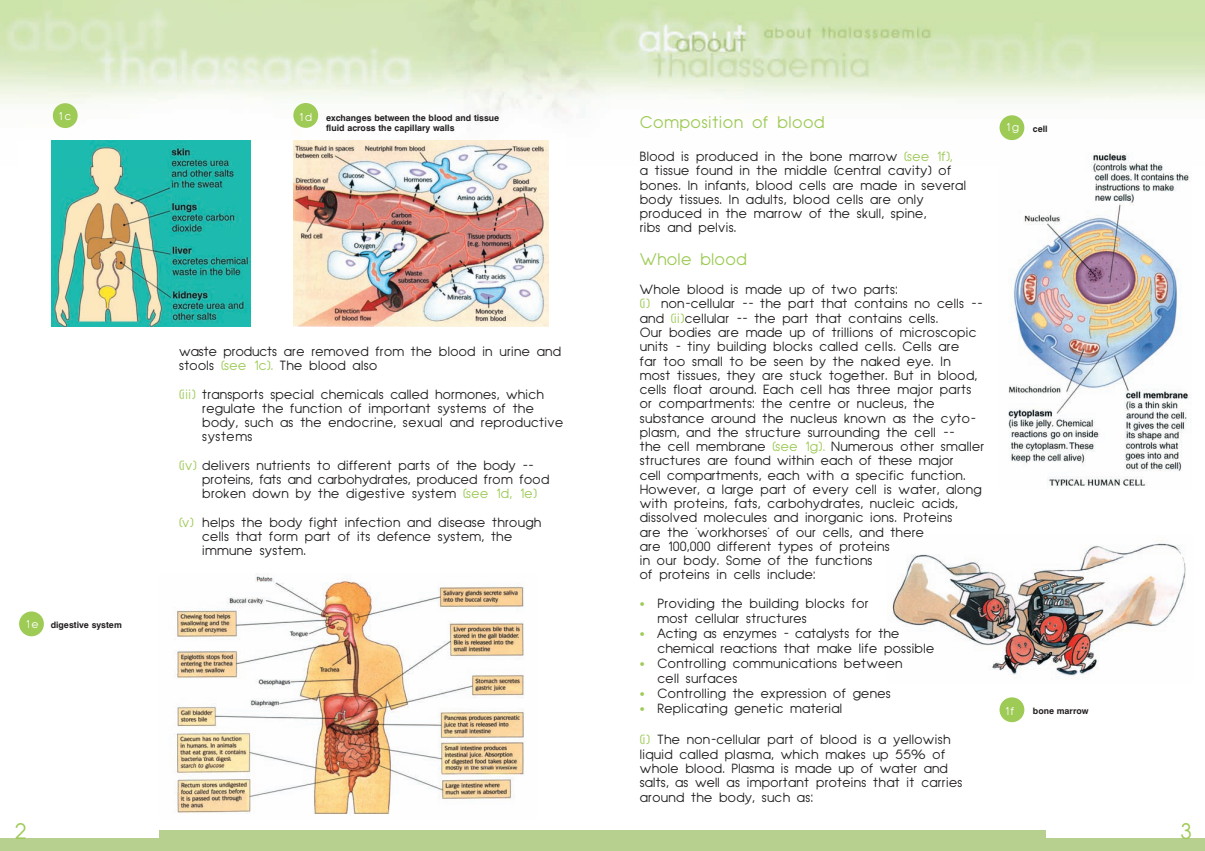
<style>
.page{position:relative;width:1205px;height:851px;background:#fff}
.page>*{position:absolute;margin:0;border:0;box-sizing:border-box;transform-origin:0 0}
.t1{font:20px "UB Front Normal";color:#9eca56}
.t2{font:15px "UB Front Normal";letter-spacing:.015em;color:#9eca56}
.t3{font:11.88px/14.2px "UB Front Normal";color:#231f20}
.t4{font:11.88px "UB Front Normal";letter-spacing:-.02em;color:#231f20}
.t5{font:10px "UB Front Normal";letter-spacing:.21em;color:#fff}
.t6{font:700 8.75px/10.5px "Mg Helvetica";color:#231f20}
.s1{font-family:"UB Front Normal";font-weight:400;font-size:10px;color:#fff}
.s2{color:#9eca56}
.s3{font-family:"Art Futur";font-weight:500;font-size:15px;color:#9eca56}
</style>
<div class="page">
<img style="left:892px;top:540px;width:294px;height:136px">
<img style="left:0;top:0;width:1204px;height:141px">
<div style="left:0;top:838px;width:1204px;height:12px;background:#b7cf8f"></div>
<div style="left:159px;top:830px;width:886px;height:8px;background:#b7cf8f"></div>
<div style="left:293px;top:103px;width:25px;height:25px;background:#9eca56;border-radius:50%"></div>
<div style="left:53px;top:103px;width:25px;height:25px;background:#9eca56;border-radius:50%"></div>
<div style="left:999px;top:697px;width:25px;height:25px;background:#9eca56;border-radius:50%"></div>
<img style="left:174px;top:573px;width:350px;height:241px">
<div style="left:19px;top:611px;width:25px;height:25px;background:#9eca56;border-radius:50%"></div>
<img style="left:52px;top:141px;width:198px;height:185px">
<img style="left:293px;top:141px;width:256px;height:185px">
<img style="left:1008px;top:153px;width:182px;height:333px">
<div style="left:999px;top:115px;width:25px;height:25px;background:#9eca56;border-radius:50%"></div>
<p class="t5" style="left:58px;top:110px;width:15px">1c</p>
<p class="t5" style="left:298px;top:111px;width:15px">1d</p>
<p class="t6" style="left:326px;top:112px;width:175px">exchanges between the blood and tissue fluid across the capillary walls</p>
<p class="t6" style="left:25px;top:619px;width:98px"><span class="s1">1 e</span> digestive system</p>
<p class="t3" style="left:178px;top:344px;width:384px">waste products are removed from the blood in urine and stools <span class="s2">(see 1c).</span> The blood also</p>
<p class="t3" style="left:202px;top:387px;width:363px;text-indent:-23px"><span class="s2">(iii)</span> transports special chemicals called hormones, which regulate the function of important systems of the body, such as the endocrine, sexual and reproductive systems</p>
<p class="t3" style="left:202px;top:458px;width:349px;text-indent:-23px"><span class="s2">(iv)</span> delivers nutrients to different parts of the body -- proteins, fats and carbohydrates, produced from food broken down by the digestive system <span class="s2">(see 1d, 1e)</span></p>
<p class="t3" style="left:202px;top:515px;width:341px;text-indent:-23px"><span class="s2">(v)</span> helps the body fight infection and disease through cells that form part of its defence system, the immune system.</p>
<h1 class="t1" style="left:14px;top:820px;width:13px">2</h1>
<p class="t2" style="left:639px;top:113px;width:186px">Composition of blood</p>
<p class="t3" style="left:639px;top:150px;width:328px">Blood is produced in the bone marrow <span class="s2">(see 1f),<br></span>a tissue found in the middle (central cavity) of bones. In infants, blood cells are made in several body tissues. In adults, blood cells are only produced in the marrow of the skull, spine,<br>ribs and pelvis.</p>
<p class="t2" style="left:639px;top:251px;width:108px">Whole blood</p>
<p class="t3" style="left:639px;top:283px;width:346px">Whole blood is made up of two parts:<br><span class="s2">(i)</span> non-cellular -- the part that contains no cells -- and <span class="s2">(ii)</span>cellular -- the part that contains cells.<br>Our bodies are made up of trillions of microscopic units - tiny building blocks called cells. Cells are<br>far too small to be seen by the naked eye. In most tissues, they are stuck together. But in blood, cells float around. Each cell has three major parts or compartments: the centre or nucleus, the substance around the nucleus known as the cyto&shy;plasm, and the structure surrounding the cell --<br>the cell membrane <span class="s2">(see 1g).</span> Numerous other smaller structures are found within each of these major<br>cell compartments, each with a specific function.<br>However, a large part of every cell is water, along with proteins, fats, carbohydrates, nucleic acids, dissolved molecules and inorganic ions. Proteins<br>are the 'workhorses' of our cells, and there<br>are 100,000 different types of proteins<br>in our body. Some of the functions<br>of proteins in cells include:</p>
<p class="t3" style="left:639px;top:597px;width:231px"><span class="s3">ñ</span> Providing the building blocks for</p>
<p class="t3" style="left:657px;top:612px;width:151px">most cellular structures</p>
<p class="t4" style="left:639px;top:627px;width:261px"><span class="s3">ñ</span> Acting as enzymes - catalysts for the</p>
<p class="t3" style="left:657px;top:642px;width:278px">chemical reactions that make life possible</p>
<p class="t3" style="left:639px;top:657px;width:264px"><span class="s3">ñ</span> Controlling communications between</p>
<p class="t3" style="left:657px;top:672px;width:82px">cell surfaces</p>
<p class="t3" style="left:639px;top:687px;width:253px"><span class="s3">ñ</span> Controlling the expression of genes</p>
<p class="t3" style="left:639px;top:702px;width:204px"><span class="s3">ñ</span> Replicating genetic material</p>
<p class="t3" style="left:639px;top:733px;width:324px"><span class="s2">(i)</span> The non-cellular part of blood is a yellowish liquid called plasma, which makes up 55% of whole blood. Plasma is made up of water and salts, as well as important proteins that it carries around the body, such as:</p>
<p class="t5" style="left:1005px;top:122px;width:15px">1g</p>
<p class="t6" style="left:1033px;top:124px;width:16px">cell</p>
<p class="t5" style="left:1004px;top:705px;width:11px">1f</p>
<p class="t6" style="left:1033px;top:706px;width:57px">bone marrow</p>
<h1 class="t1" style="left:1179px;top:820px;width:13px">3</h1>
</div>
